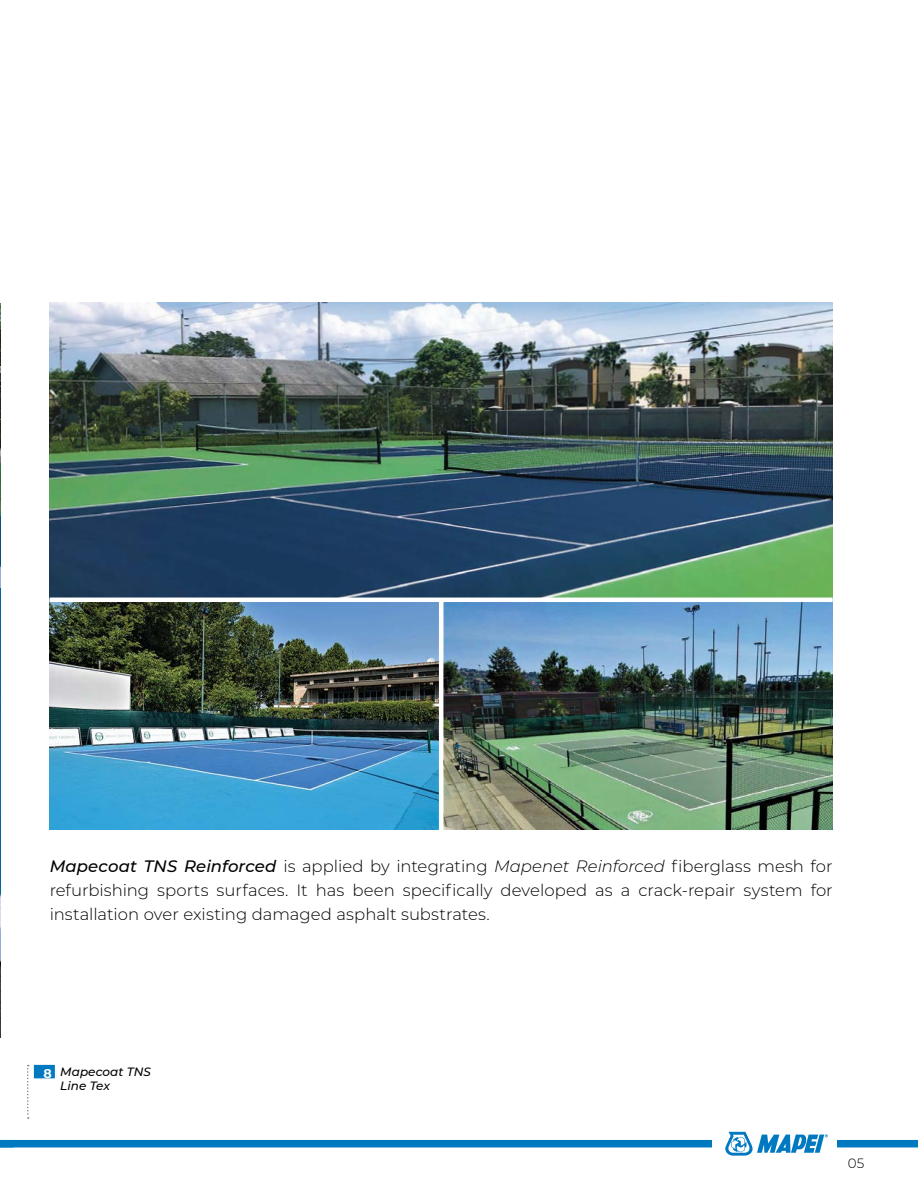
<style>
.page{position:relative;width:918px;height:1188px;background:#fff}
.page>*{position:absolute;margin:0;border:0;box-sizing:border-box;transform-origin:0 0}
.t1{font:300 16.5px/24px "Montserrat";color:#000;text-align:justify}
.t2{font:300 13.5px "Montserrat";color:#000}
.t3{font:italic 500 12px/13.5px "Montserrat";letter-spacing:.005em;color:#000}
.s1{font-weight:500;font-style:italic}
.s2{font-style:italic}
.s3{font-weight:700;font-style:normal;font-size:12.75px;color:#fff}
</style>
<div class="page">
<div style="left:0;top:1140px;width:918px;height:7px;background:#0079c1"></div>
<div style="left:712px;top:1132px;width:125px;height:24px;background:#fff"></div>
<svg style="left:725px;top:1132px;width:103px;height:24px"></svg>
<img style="left:0;top:303px;width:1px;height:735px">
<svg style="left:27px;top:1065px;width:28px;height:54px"></svg>
<img style="left:50px;top:303px;width:783px;height:295px">
<img style="left:50px;top:602px;width:389px;height:227px">
<img style="left:443px;top:602px;width:390px;height:227px">
<p class="t1" style="left:50px;top:854px;width:785px"><span class="s1">Mapecoat TNS Reinforced</span> is applied by integrating <span class="s2">Mapenet Reinforced</span> fiberglass mesh for refurbishing sports surfaces. It has been specifically developed as a crack-repair system for installation over existing damaged asphalt substrates.</p>
<p class="t3" style="left:60px;top:1065px;width:92px;text-indent:-17px"><span class="s3">8</span> Mapecoat TNS<br>Line Tex</p>
<p class="t2" style="left:848px;top:1154px;width:18px">05</p>
</div>
